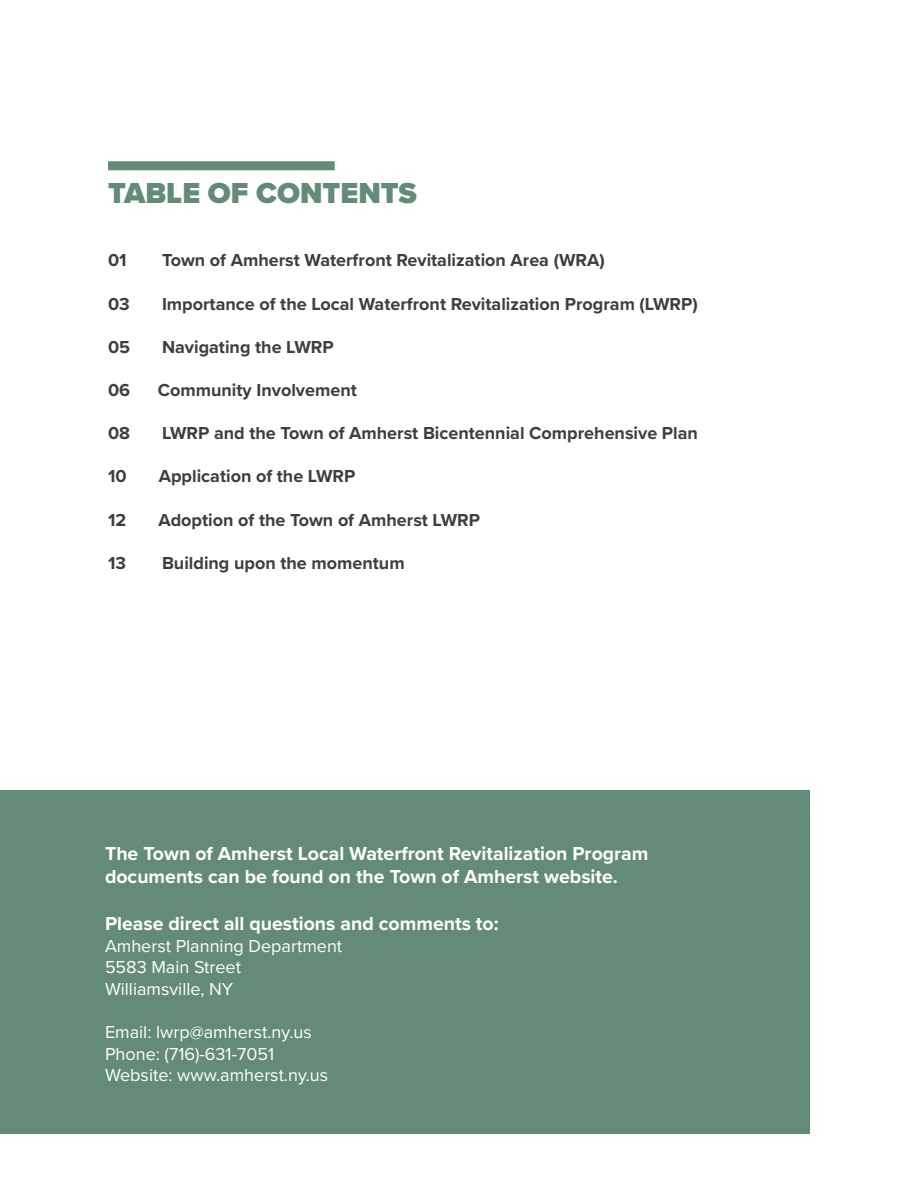
<style>
.page{position:relative;width:918px;height:1188px;background:#fff}
.page>*{position:absolute;margin:0;border:0;box-sizing:border-box;transform-origin:0 0}
._1_-_Text_-_Header{font:900 30px "Proxima Nova";color:#638b78}
.Body_-_white{font:700 19.5px/23.4px "Proxima Nova";color:#fff}
._1_-_Text_-_Table_of{font:700 18px "Proxima Nova";color:#3e3e3f}
.Body_-_white-2{font:18px "Proxima Nova";color:#fff}
</style>
<div class="page">
<div style="left:108px;top:161px;width:227px;height:9px;background:#638b78"></div>
<div style="left:0;top:791px;width:810px;height:343px;background:#638b78"></div>
<p class="_1_-_Text_-_Header" style="left:108px;top:171px;width:310px">TABLE OF CONTENTS</p>
<p class="_1_-_Text_-_Table_of" style="left:108px;top:247px;width:20px">01</p>
<p class="_1_-_Text_-_Table_of" style="left:162px;top:247px;width:444px">Town of Amherst Waterfront Revitalization Area (WRA)</p>
<p class="_1_-_Text_-_Table_of" style="left:108px;top:290px;width:23px">03</p>
<p class="_1_-_Text_-_Table_of" style="left:162px;top:290px;width:537px">Importance of the Local Waterfront Revitalization Program (LWRP)</p>
<p class="_1_-_Text_-_Table_of" style="left:108px;top:333px;width:24px">05</p>
<p class="_1_-_Text_-_Table_of" style="left:162px;top:333px;width:173px">Navigating the LWRP</p>
<p class="_1_-_Text_-_Table_of" style="left:108px;top:377px;width:24px">06</p>
<p class="_1_-_Text_-_Table_of" style="left:158px;top:377px;width:201px">Community Involvement</p>
<p class="_1_-_Text_-_Table_of" style="left:108px;top:420px;width:24px">08</p>
<p class="_1_-_Text_-_Table_of" style="left:162px;top:420px;width:537px">LWRP and the Town of Amherst Bicentennial Comprehensive Plan</p>
<p class="_1_-_Text_-_Table_of" style="left:108px;top:463px;width:20px">10</p>
<p class="_1_-_Text_-_Table_of" style="left:159px;top:463px;width:198px">Application of the LWRP</p>
<p class="_1_-_Text_-_Table_of" style="left:108px;top:506px;width:20px">12</p>
<p class="_1_-_Text_-_Table_of" style="left:158px;top:506px;width:323px">Adoption of the Town of Amherst LWRP</p>
<p class="_1_-_Text_-_Table_of" style="left:108px;top:549px;width:19px">13</p>
<p class="_1_-_Text_-_Table_of" style="left:162px;top:549px;width:244px">Building upon the momentum</p>
<p class="Body_-_white" style="left:105px;top:841px;width:545px">The Town of Amherst Local Waterfront Revitalization Program documents can be found on the Town of Amherst website.</p>
<p class="Body_-_white" style="left:105px;top:912px;width:395px">Please direct all questions and comments to:</p>
<p class="Body_-_white-2" style="left:105px;top:932px;width:239px">Amherst Planning Department</p>
<p class="Body_-_white-2" style="left:105px;top:954px;width:138px">5583 Main Street</p>
<p class="Body_-_white-2" style="left:105px;top:976px;width:130px">Williamsville, NY</p>
<p class="Body_-_white-2" style="left:105px;top:1019px;width:208px">Email: lwrp@amherst.ny.us</p>
<p class="Body_-_white-2" style="left:105px;top:1040px;width:171px">Phone: (716)-631-7051</p>
<p class="Body_-_white-2" style="left:105px;top:1062px;width:225px">Website: www.amherst.ny.us</p>
</div>
